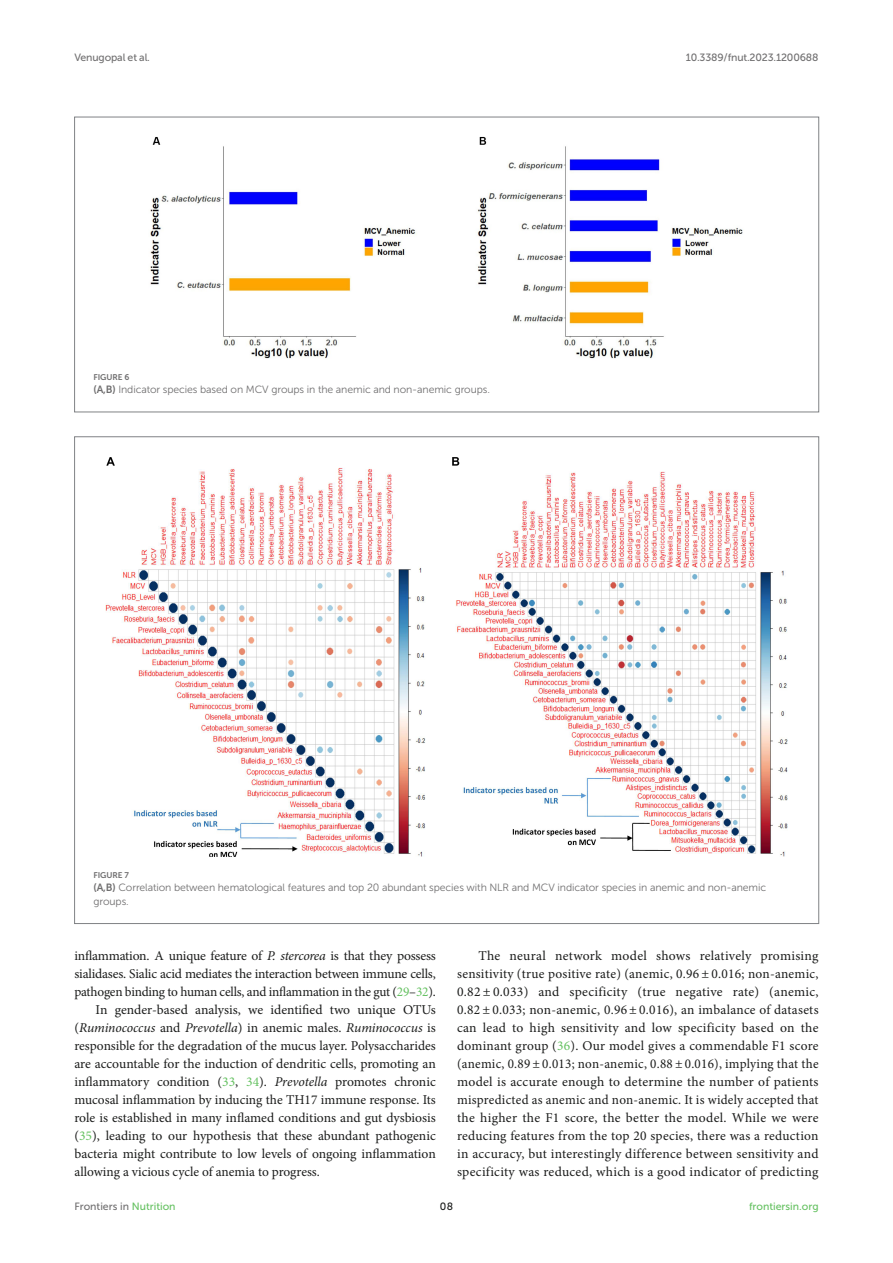
<style>
.page{position:relative;width:893px;height:1263px;background:#fff}
.page>*{position:absolute;margin:0;border:0;box-sizing:border-box;transform-origin:0 0}
.TEXT{font:13.5px/18px "Minion Pro";color:#1b1c1b;text-align:justify}
.FIG_LEG{font:10.5px/13.5px "Museo Sans 300";letter-spacing:-.01em;color:#706f70}
.t1{font:10.5px "Museo Sans 500";letter-spacing:-.015em;color:#706f70}
.t2{font:10.5px "Museo Sans 500";color:#65c161}
.t3{font:10.5px "Museo Sans 500";color:#1b1c1b}
.FIG_HD{font:8.25px "Museo Sans 700";letter-spacing:-.01em;color:#706f70}
.s1{font-family:"Museo Sans 700"}
.s2{font-style:italic}
.s3{color:#65c161}
</style>
<div class="page">
<img style="left:150px;top:136px;width:593px;height:223px">
<img style="left:105px;top:457px;width:683px;height:400px">
<p class="t1" style="left:74px;top:51px;width:77px">Venugopal et al.</p>
<p class="t1" style="left:686px;top:51px;width:134px">10.3389/fnut.2023.1200688</p>
<p class="FIG_HD" style="left:94px;top:372px;width:37px">FIGURE 6</p>
<p class="FIG_LEG" style="left:94px;top:383px;width:398px"><span class="s1">(A,B)</span> Indicator species based on MCV groups in the anemic and non-anemic groups.</p>
<p class="FIG_HD" style="left:94px;top:870px;width:37px">FIGURE 7</p>
<p class="FIG_LEG" style="left:94px;top:881px;width:674px"><span class="s1">(A,B)</span> Correlation between hematological features and top 20 abundant species with NLR and MCV indicator species in anemic and non-anemic groups.</p>
<p class="TEXT" style="left:74px;top:947px;width:363px">inflammation. A unique feature of <span class="s2">P. stercorea</span> is that they possess sialidases. Sialic acid mediates the interaction between immune cells, pathogen binding to human cells, and inflammation in the gut (<span class="s3">29</span>–<span class="s3">32</span>).</p>
<p class="TEXT" style="left:74px;top:1001px;width:363px;text-indent:21px">In gender-based analysis, we identified two unique OTUs (<span class="s2">Ruminococcus</span> and <span class="s2">Prevotella</span>) in anemic males. <span class="s2">Ruminococcus</span> is responsible for the degradation of the mucus layer. Polysaccharides are accountable for the induction of dendritic cells, promoting an inflammatory condition (<span class="s3">33</span>, <span class="s3">34</span>). <span class="s2">Prevotella</span> promotes chronic mucosal inflammation by inducing the TH17 immune response. Its role is established in many inflamed conditions and gut dysbiosis (<span class="s3">35</span>), leading to our hypothesis that these abundant pathogenic bacteria might contribute to low levels of ongoing inflammation allowing a vicious cycle of anemia to progress.</p>
<p class="TEXT" style="left:457px;top:947px;width:363px;text-indent:21px">The neural network model shows relatively promising sensitivity (true positive rate) (anemic, 0.96 ± 0.016; non-anemic, 0.82 ± 0.033) and specificity (true negative rate) (anemic, 0.82 ± 0.033; non-anemic, 0.96 ± 0.016), an imbalance of datasets can lead to high sensitivity and low specificity based on the dominant group (<span class="s3">36</span>). Our model gives a commendable F1 score (anemic, 0.89 ± 0.013; non-anemic, 0.88 ± 0.016), implying that the model is accurate enough to determine the number of patients mispredicted as anemic and non-anemic. It is widely accepted that the higher the F1 score, the better the model. While we were reducing features from the top 20 species, there was a reduction in accuracy, but interestingly difference between sensitivity and specificity was reduced, which is a good indicator of predicting</p>
<p class="t1" style="left:74px;top:1200px;width:103px">Frontiers in <span class="s3">Nutrition</span></p>
<p class="t3" style="left:440px;top:1200px;width:15px">08</p>
<p class="t2" style="left:749px;top:1200px;width:71px">frontiersin.org</p>
</div>
